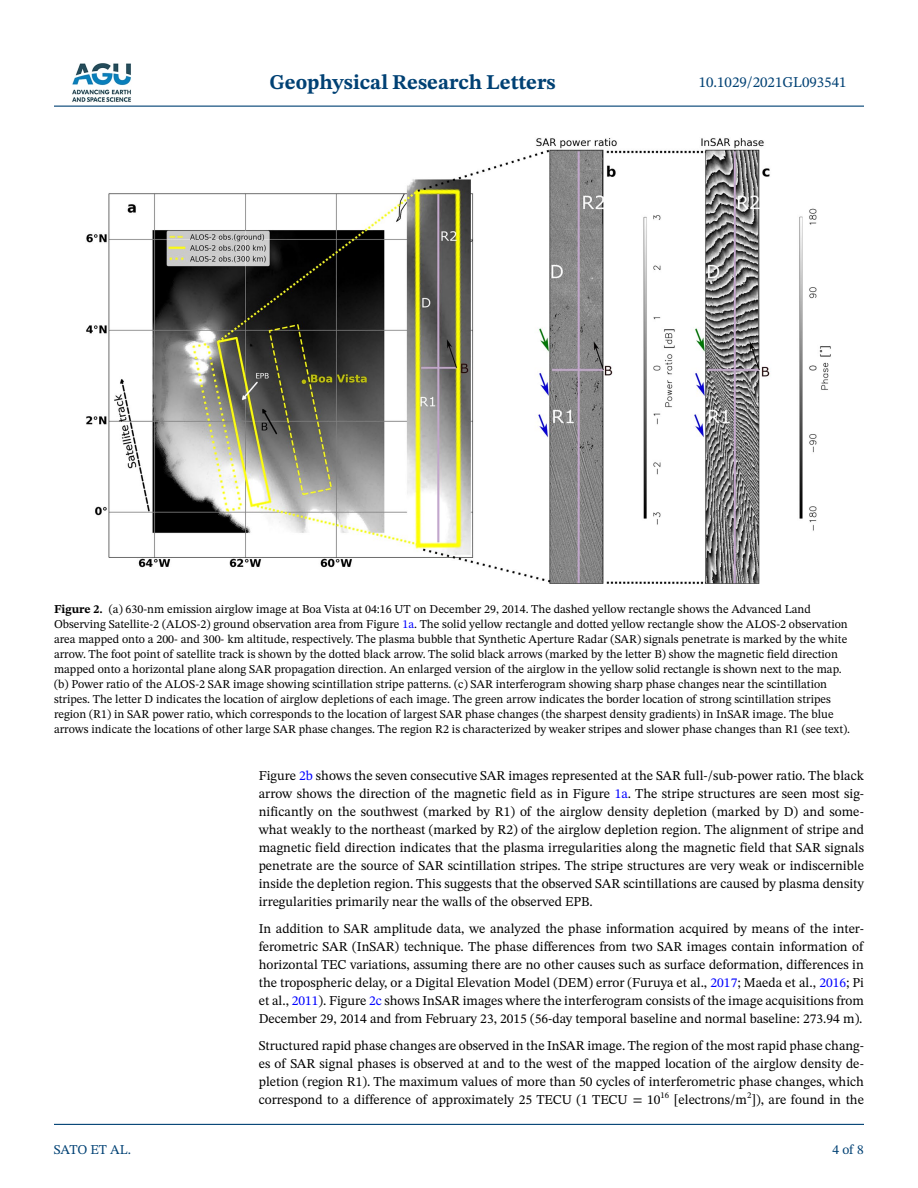
<style>
.page{position:relative;width:918px;height:1188px;background:#fff}
.page>*{position:absolute;margin:0;border:0;box-sizing:border-box;transform-origin:0 0}
.t1{font:700 21px "STIX Two Text";color:#004174}
.t2{font:15px "STIX Two Text";color:#004174}
.t3{font:13.5px/18px "STIX Two Text";color:#000;text-align:justify}
.t4{font:13.5px "STIX Two Text";letter-spacing:-.015em;color:#004174}
.t5{font:12px/15px "STIX Two Text";color:#000}
.s1{font-weight:700}
.s2{color:#00f}
</style>
<div class="page">
<hr style="left:54px;top:106px;width:810px;height:1px;background:#004174">
<hr style="left:54px;top:1124px;width:810px;height:1px;background:#004174">
<img style="left:72px;top:63px;width:59px;height:39px">
<img style="left:86px;top:138px;width:745px;height:446px">
<h1 class="t1" style="left:269px;top:67px;width:288px">Geophysical Research Letters</h1>
<p class="t2" style="left:699px;top:72px;width:149px">10.1029/2021GL093541</p>
<p class="t5" style="left:54px;top:602px;width:798px"><span class="s1">Figure 2.</span> (a) 630-nm emission airglow image at Boa Vista at 04:16 UT on December 29, 2014. The dashed yellow rectangle shows the Advanced Land Observing Satellite-2 (ALOS-2) ground observation area from Figure <span class="s2">1a</span>. The solid yellow rectangle and dotted yellow rectangle show the ALOS-2 observation area mapped onto a 200- and 300- km altitude, respectively. The plasma bubble that Synthetic Aperture Radar (SAR) signals penetrate is marked by the white arrow. The foot point of satellite track is shown by the dotted black arrow. The solid black arrows (marked by the letter B) show the magnetic field direction mapped onto a horizontal plane along SAR propagation direction. An enlarged version of the airglow in the yellow solid rectangle is shown next to the map. (b) Power ratio of the ALOS-2 SAR image showing scintillation stripe patterns. (c) SAR interferogram showing sharp phase changes near the scintillation stripes. The letter D indicates the location of airglow depletions of each image. The green arrow indicates the border location of strong scintillation stripes region (R1) in SAR power ratio, which corresponds to the location of largest SAR phase changes (the sharpest density gradients) in InSAR image. The blue arrows indicate the locations of other large SAR phase changes. The region R2 is characterized by weaker stripes and slower phase changes than R1 (see text).</p>
<p class="t4" style="left:54px;top:1140px;width:79px">SATO ET AL.</p>
<p class="t3" style="left:259px;top:766px;width:607px">Figure <span class="s2">2b</span> shows the seven consecutive SAR images represented at the SAR full-/sub-power ratio. The black arrow shows the direction of the magnetic field as in Figure <span class="s2">1a</span>. The stripe structures are seen most sig&shy;nificantly on the southwest (marked by R1) of the airglow density depletion (marked by D) and some&shy;what weakly to the northeast (marked by R2) of the airglow depletion region. The alignment of stripe and magnetic field direction indicates that the plasma irregularities along the magnetic field that SAR signals penetrate are the source of SAR scintillation stripes. The stripe structures are very weak or indiscernible inside the depletion region. This suggests that the observed SAR scintillations are caused by plasma density irregularities primarily near the walls of the observed EPB.</p>
<p class="t3" style="left:259px;top:919px;width:607px">In addition to SAR amplitude data, we analyzed the phase information acquired by means of the inter&shy;ferometric SAR (InSAR) technique. The phase differences from two SAR images contain information of horizontal TEC variations, assuming there are no other causes such as surface deformation, differences in the tropospheric delay, or a Digital Elevation Model (DEM) error (Furuya et al., <span class="s2">2017</span>; Maeda et al., <span class="s2">2016</span>; Pi et al., <span class="s2">2011</span>). Figure <span class="s2">2c</span> shows InSAR images where the interferogram consists of the image acquisitions from December 29, 2014 and from February 23, 2015 (56-day temporal baseline and normal baseline: 273.94 m).</p>
<p class="t3" style="left:259px;top:1036px;width:607px">Structured rapid phase changes are observed in the InSAR image. The region of the most rapid phase chang&shy;es of SAR signal phases is observed at and to the west of the mapped location of the airglow density de&shy;pletion (region R1). The maximum values of more than 50 cycles of interferometric phase changes, which correspond to a difference of approximately 25 TECU (1 TECU = 10<sup>16</sup> [electrons/m<sup>2</sup>]), are found in the</p>
<p class="t4" style="left:833px;top:1140px;width:33px">4 of 8</p>
</div>
